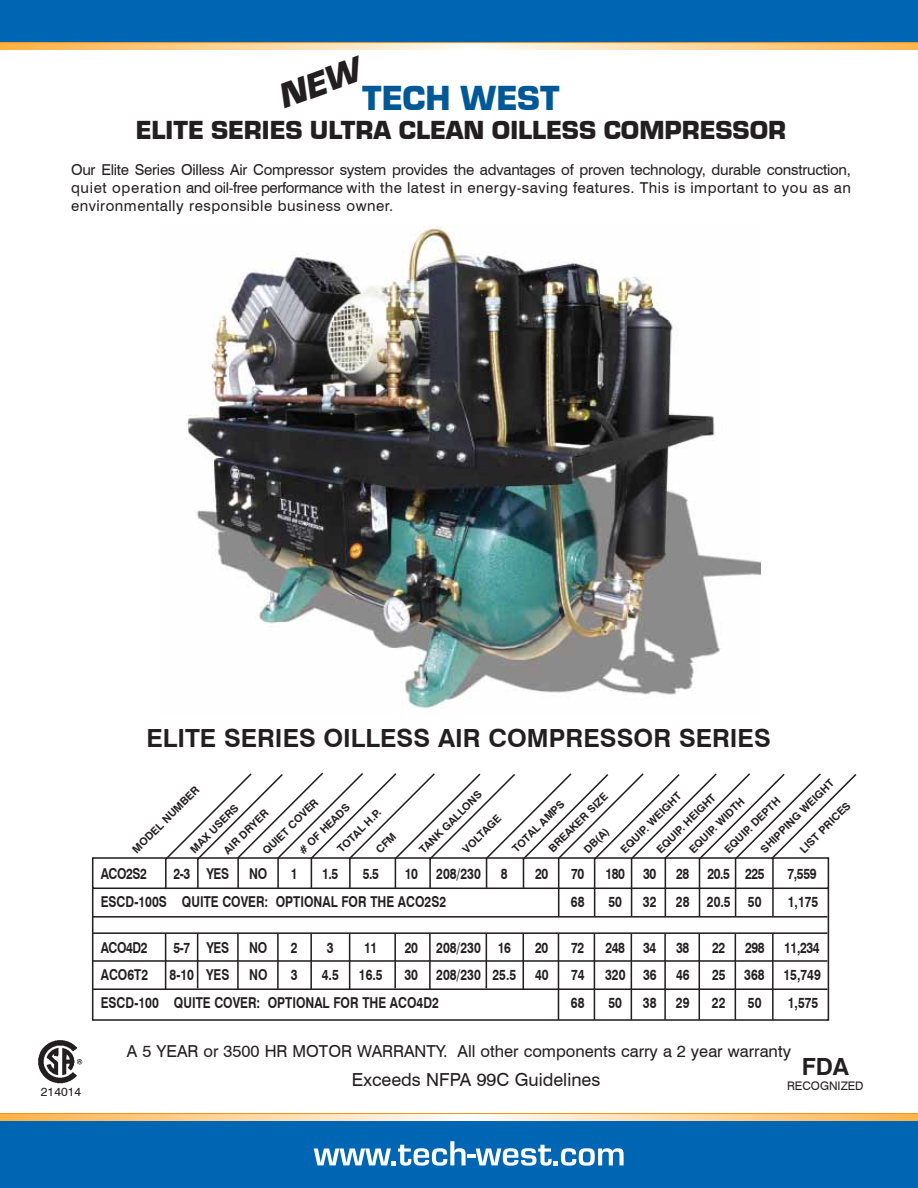
<style>
.page{position:relative;width:918px;height:1188px;background:#fff}
.page>*{position:absolute;margin:0;border:0;box-sizing:border-box;transform-origin:0 0}
.t1{font:36px "Eurostile T Black";color:#005996}
.t2{font:27px "Eurostile T Black";color:#231f20}
.t3{font:700 25.05px "Swiss 721 BT";color:#231f20}
.t4{font:700 23.7px "Swiss 721 BT";color:#231f20}
.t5{font:18px "Swiss 721 BT";color:#231f20}
.t6{font:16.5px "Swiss 721 BT";color:#231f20}
.t7{font:700 15px "Swiss 721 BT";color:#231f20;scale:.8 1}
.t8{font:15px/18px "Swiss 721 BT";letter-spacing:.035em;color:#231f20;text-align:justify}
.t9{font:12px "Swiss 721 BT";color:#231f20}
.t10{font:11.85px "Swiss 721 BT";color:#231f20}
.t11{font:700 10.65px/23px "Swiss 721 BT";color:#231f20}
</style>
<div class="page">
<div style="left:0;top:0;width:918px;height:43px;background:#0066b3"></div>
<svg style="left:0;top:49px;width:918px;height:1px"></svg>
<svg style="left:0;top:43px;width:918px;height:6px"></svg>
<div style="left:0;top:1120px;width:918px;height:68px;background:#0066b3"></div>
<svg style="left:0;top:1113px;width:918px;height:8px"></svg>
<svg style="left:0;top:1114px;width:918px;height:6px"></svg>
<svg style="left:314px;top:1141px;width:310px;height:25px"></svg>
<img style="left:186px;top:226px;width:574px;height:483px">
<img style="left:38px;top:1040px;width:45px;height:44px">
<svg style="left:91px;top:857px;width:739px;height:164px"></svg>
<hr style="left:165px;top:858px;width:2px;height:31px;background:#231f20">
<hr style="left:197px;top:858px;width:2px;height:30px;background:#231f20">
<hr style="left:349px;top:858px;width:2px;height:31px;background:#231f20">
<hr style="left:523px;top:858px;width:1px;height:30px;background:#231f20">
<hr style="left:594px;top:858px;width:1px;height:58px;background:#231f20">
<hr style="left:631px;top:858px;width:1px;height:58px;background:#231f20">
<hr style="left:665px;top:858px;width:1px;height:58px;background:#231f20">
<hr style="left:699px;top:858px;width:1px;height:58px;background:#231f20">
<hr style="left:735px;top:858px;width:1px;height:59px;background:#231f20">
<hr style="left:395px;top:858px;width:1px;height:30px;background:#231f20">
<hr style="left:429px;top:858px;width:2px;height:31px;background:#231f20">
<hr style="left:486px;top:858px;width:1px;height:30px;background:#231f20">
<hr style="left:277px;top:858px;width:2px;height:30px;background:#231f20">
<hr style="left:558px;top:858px;width:1px;height:58px;background:#231f20">
<hr style="left:237px;top:858px;width:2px;height:31px;background:#231f20">
<hr style="left:311px;top:858px;width:1px;height:30px;background:#231f20">
<hr style="left:772px;top:858px;width:2px;height:59px;background:#231f20">
<hr style="left:92px;top:916px;width:736px;height:2px;background:#231f20">
<hr style="left:165px;top:933px;width:1px;height:57px;background:#231f20">
<hr style="left:197px;top:933px;width:1px;height:55px;background:#231f20">
<hr style="left:349px;top:933px;width:1px;height:56px;background:#231f20">
<hr style="left:523px;top:933px;width:1px;height:56px;background:#231f20">
<hr style="left:594px;top:934px;width:1px;height:86px;background:#231f20">
<hr style="left:631px;top:934px;width:1px;height:86px;background:#231f20">
<hr style="left:664px;top:934px;width:2px;height:86px;background:#231f20">
<hr style="left:699px;top:934px;width:1px;height:86px;background:#231f20">
<hr style="left:735px;top:934px;width:1px;height:86px;background:#231f20">
<hr style="left:394px;top:933px;width:2px;height:55px;background:#231f20">
<hr style="left:429px;top:934px;width:2px;height:55px;background:#231f20">
<hr style="left:486px;top:933px;width:1px;height:55px;background:#231f20">
<hr style="left:277px;top:933px;width:2px;height:56px;background:#231f20">
<hr style="left:558px;top:934px;width:1px;height:86px;background:#231f20">
<hr style="left:237px;top:933px;width:2px;height:56px;background:#231f20">
<hr style="left:310px;top:933px;width:2px;height:56px;background:#231f20">
<hr style="left:772px;top:933px;width:2px;height:87px;background:#231f20">
<hr style="left:92px;top:932px;width:736px;height:2px;background:#231f20">
<hr style="left:92px;top:960px;width:736px;height:2px;background:#231f20">
<hr style="left:92px;top:988px;width:736px;height:2px;background:#231f20">
<svg style="left:164px;top:772px;width:693px;height:90px"></svg>
<h1 class="t1" style="left:362px;top:85px;width:199px">TECH WEST</h1>
<h2 class="t2" style="left:136px;top:120px;width:652px">ELITE SERIES ULTRA CLEAN OILLESS COMPRESSOR</h2>
<p class="t8" style="left:71px;top:160px;width:782px">Our Elite Series Oilless Air Compressor system provides the advantages of proven technology, durable construction, quiet operation and oil-free performance with the latest in energy-saving features. This is important to you as an environmentally responsible business owner.</p>
<h3 class="t3" style="left:146px;top:723px;width:626px">ELITE SERIES OILLESS AIR COMPRESSOR SERIES</h3>
<p class="t11" style="left:126px;top:843px;width:91px;rotate:-45deg">MODEL NUMBER</p>
<p class="t11" style="left:256px;top:844px;width:75px;rotate:-45deg">QUIET COVER</p>
<p class="t11" style="left:292px;top:845px;width:69px;rotate:-45deg"># OF HEADS</p>
<p class="t11" style="left:184px;top:843px;width:65px;rotate:-45deg">MAX USERS</p>
<p class="t11" style="left:217px;top:844px;width:60px;rotate:-45deg">AIR DRYER</p>
<p class="t11" style="left:331px;top:842px;width:58px;rotate:-45deg">TOTAL H.P.</p>
<p class="t11" style="left:413px;top:844px;width:85px;rotate:-45deg">TANK GALLONS</p>
<p class="t11" style="left:456px;top:843px;width:51px;rotate:-45deg">VOLTAGE</p>
<p class="t11" style="left:542px;top:842px;width:80px;rotate:-45deg">BREAKER SIZE</p>
<p class="t11" style="left:506px;top:842px;width:70px;rotate:-45deg">TOTAL AMPS</p>
<p class="t11" style="left:578px;top:843px;width:32px;rotate:-45deg">DB(A)</p>
<p class="t11" style="left:754px;top:843px;width:100px;rotate:-45deg">SHIPPING WEIGHT</p>
<p class="t11" style="left:614px;top:843px;width:82px;rotate:-45deg">EQUIP. WEIGHT</p>
<p class="t11" style="left:667px;top:827px;width:75px;text-indent:-23px;rotate:-45deg">EQUIP. HEIGHT<br>EQUIP. WIDTH</p>
<p class="t11" style="left:718px;top:843px;width:75px;rotate:-45deg">EQUIP. DEPTH</p>
<p class="t11" style="left:794px;top:843px;width:68px;rotate:-45deg">LIST PRICES</p>
<p class="t9" style="left:41px;top:1085px;width:42px">214014</p>
<p class="t7" style="left:101px;top:865px;width:59px">ACO2S2</p>
<p class="t7" style="left:173px;top:865px;width:71px">2-3 YES</p>
<p class="t7" style="left:249px;top:865px;width:24px">NO</p>
<p class="t7" style="left:291px;top:865px;width:10px">1</p>
<p class="t7" style="left:322px;top:865px;width:22px">1.5</p>
<p class="t7" style="left:363px;top:865px;width:22px">5.5</p>
<p class="t7" style="left:405px;top:865px;width:97px">10 208/230</p>
<p class="t7" style="left:501px;top:865px;width:10px">8</p>
<p class="t7" style="left:535px;top:865px;width:18px">20</p>
<p class="t7" style="left:571px;top:865px;width:18px">70</p>
<p class="t7" style="left:606px;top:865px;width:65px">180 30</p>
<p class="t7" style="left:676px;top:865px;width:112px">28 20.5 225</p>
<p class="t7" style="left:788px;top:865px;width:38px">7,559</p>
<p class="t7" style="left:101px;top:893px;width:433px">ESCD-100S QUITE COVER: OPTIONAL FOR THE ACO2S2</p>
<p class="t7" style="left:571px;top:893px;width:19px">68</p>
<p class="t7" style="left:608px;top:893px;width:19px">50</p>
<p class="t7" style="left:643px;top:893px;width:19px">32</p>
<p class="t7" style="left:676px;top:893px;width:109px">28 20.5 50</p>
<p class="t7" style="left:788px;top:893px;width:40px">1,175</p>
<p class="t7" style="left:101px;top:938px;width:60px">ACO4D2</p>
<p class="t7" style="left:173px;top:938px;width:71px">5-7 YES</p>
<p class="t7" style="left:249px;top:938px;width:24px">NO</p>
<p class="t7" style="left:291px;top:938px;width:10px">2</p>
<p class="t7" style="left:327px;top:938px;width:10px">3</p>
<p class="t7" style="left:364px;top:938px;width:18px">11</p>
<p class="t7" style="left:405px;top:938px;width:134px">20 208/230 16</p>
<p class="t7" style="left:535px;top:938px;width:18px">20</p>
<p class="t7" style="left:571px;top:938px;width:18px">72</p>
<p class="t7" style="left:606px;top:938px;width:65px">248 34</p>
<p class="t7" style="left:676px;top:938px;width:18px">38</p>
<p class="t7" style="left:712px;top:938px;width:18px">22</p>
<p class="t7" style="left:745px;top:938px;width:26px">298</p>
<p class="t7" style="left:784px;top:938px;width:46px">11,234</p>
<p class="t7" style="left:101px;top:966px;width:61px">ACO6T2</p>
<p class="t7" style="left:170px;top:966px;width:76px">8-10 YES</p>
<p class="t7" style="left:249px;top:966px;width:24px">NO</p>
<p class="t7" style="left:291px;top:966px;width:10px">3</p>
<p class="t7" style="left:322px;top:966px;width:23px">4.5</p>
<p class="t7" style="left:359px;top:966px;width:31px">16.5</p>
<p class="t7" style="left:405px;top:966px;width:141px">30 208/230 25.5</p>
<p class="t7" style="left:535px;top:966px;width:19px">40</p>
<p class="t7" style="left:571px;top:966px;width:19px">74</p>
<p class="t7" style="left:605px;top:966px;width:66px">320 36</p>
<p class="t7" style="left:676px;top:966px;width:19px">46</p>
<p class="t7" style="left:712px;top:966px;width:67px">25 368</p>
<p class="t7" style="left:783px;top:966px;width:48px">15,749</p>
<p class="t7" style="left:101px;top:994px;width:424px">ESCD-100 QUITE COVER: OPTIONAL FOR THE ACO4D2</p>
<p class="t7" style="left:571px;top:994px;width:19px">68</p>
<p class="t7" style="left:608px;top:994px;width:19px">50</p>
<p class="t7" style="left:643px;top:994px;width:19px">38</p>
<p class="t7" style="left:676px;top:994px;width:19px">29</p>
<p class="t7" style="left:712px;top:994px;width:19px">22</p>
<p class="t7" style="left:748px;top:994px;width:19px">50</p>
<p class="t7" style="left:788px;top:994px;width:40px">1,575</p>
<p class="t6" style="left:127px;top:1041px;width:666px">A 5 YEAR or 3500 HR MOTOR WARRANTY. All other components carry a 2 year warranty</p>
<p class="t5" style="left:352px;top:1068px;width:250px">Exceeds NFPA 99C Guidelines</p>
<h3 class="t4" style="left:802px;top:1052px;width:49px">FDA</h3>
<p class="t10" style="left:787px;top:1079px;width:78px">RECOGNIZED</p>
</div>
